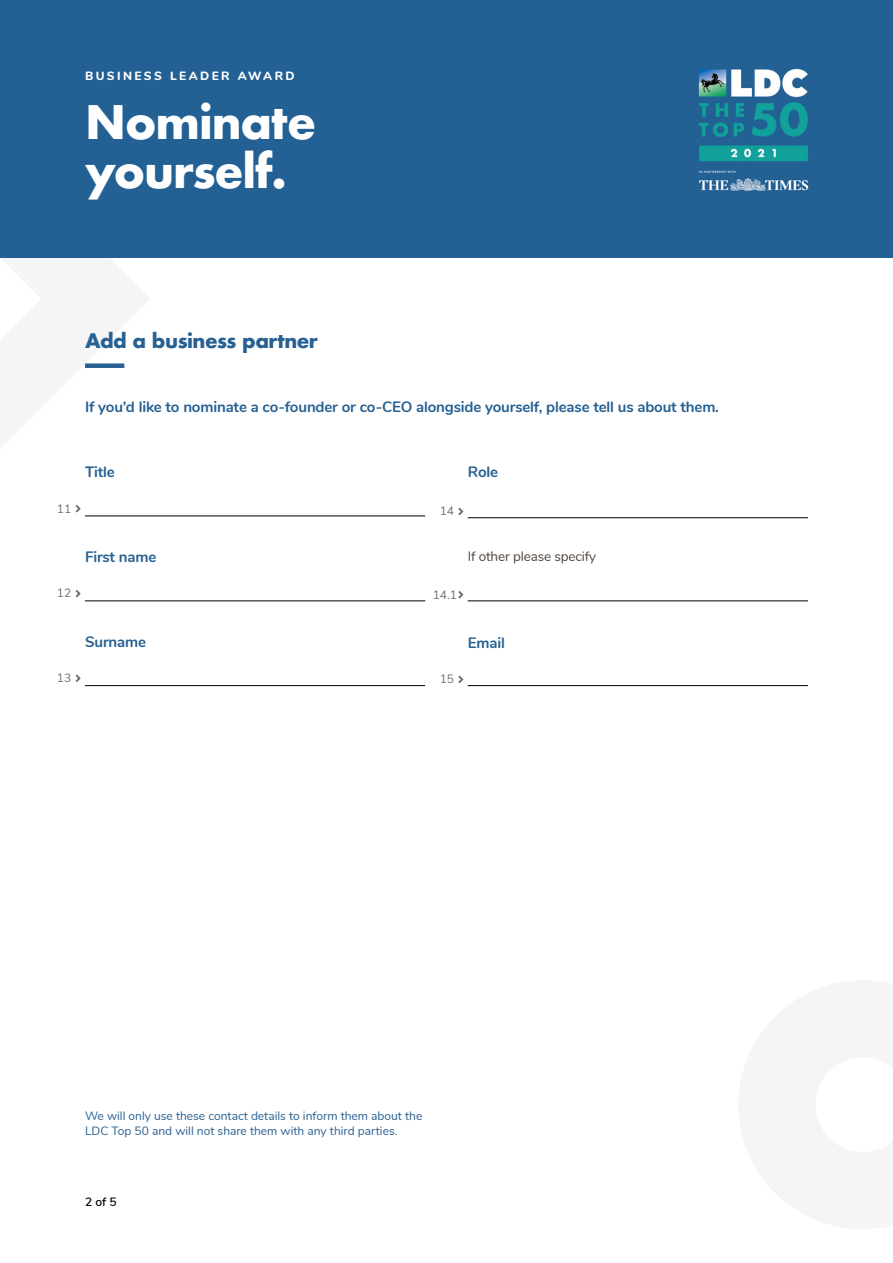
<style>
.page{position:relative;width:893px;height:1263px;background:#fff}
.page>*{position:absolute;margin:0;border:0;box-sizing:border-box;transform-origin:0 0}
.t1{font:700 45px/49.5px "Futura";letter-spacing:-.025em;color:#fff}
.t2{font:700 19.5px "Futura";letter-spacing:-.025em;color:#276092}
.t3{font:700 15px "Nunito";letter-spacing:-.01em;color:#266093}
.t4{font:13.5px "Nunito";letter-spacing:-.01em;color:#4e433e}
.t5{font:12px/15px "Nunito";color:#276092}
.t6{font:800 12px "Nunito";letter-spacing:.2em;color:#fff}
.t7{font:12px "Nunito";letter-spacing:-.01em;color:#706f6f}
.t8{font:600 12px "Nunito";color:#000}
</style>
<div class="page">
<svg style="left:458px;top:508px;width:5px;height:7px"></svg>
<svg style="left:76px;top:505px;width:5px;height:7px"></svg>
<svg style="left:76px;top:590px;width:5px;height:7px"></svg>
<svg style="left:458px;top:591px;width:5px;height:7px"></svg>
<svg style="left:76px;top:674px;width:5px;height:8px"></svg>
<svg style="left:458px;top:675px;width:5px;height:8px"></svg>
<div style="left:0;top:0;width:893px;height:258px;background:#236194"></div>
<div style="left:85px;top:363px;width:39px;height:5px;background:#276092"></div>
<hr style="left:85px;top:516px;width:340px;height:1px;background:#000">
<hr style="left:85px;top:601px;width:340px;height:1px;background:#000">
<hr style="left:468px;top:601px;width:340px;height:1px;background:#000">
<hr style="left:85px;top:685px;width:340px;height:1px;background:#000">
<hr style="left:468px;top:685px;width:340px;height:1px;background:#000">
<hr style="left:468px;top:517px;width:340px;height:1px;background:#000">
<img style="left:698px;top:68px;width:111px;height:124px">
<p class="t6" style="left:85px;top:67px;width:211px">BUSINESS LEADER AWARD</p>
<h1 class="t1" style="left:85px;top:97px;width:233px">Nominate yourself.</h1>
<h2 class="t2" style="left:85px;top:326px;width:234px">Add a business partner</h2>
<p class="t3" style="left:85px;top:396px;width:635px">If you’d like to nominate a co-founder or co-CEO alongside yourself, please tell us about them.</p>
<p class="t3" style="left:85px;top:460px;width:31px">Title</p>
<p class="t3" style="left:468px;top:460px;width:32px">Role</p>
<p class="t7" style="left:57px;top:500px;width:16px">11</p>
<p class="t7" style="left:440px;top:502px;width:16px">14</p>
<p class="t3" style="left:85px;top:545px;width:73px">First name</p>
<p class="t4" style="left:468px;top:547px;width:130px">If other please specify</p>
<p class="t7" style="left:57px;top:584px;width:16px">12</p>
<p class="t7" style="left:433px;top:586px;width:25px">14.1</p>
<p class="t3" style="left:85px;top:630px;width:63px">Surname</p>
<p class="t3" style="left:468px;top:631px;width:39px">Email</p>
<p class="t7" style="left:57px;top:669px;width:16px">13</p>
<p class="t7" style="left:440px;top:670px;width:16px">15</p>
<p class="t5" style="left:85px;top:1108px;width:339px">We will only use these contact details to inform them about the<br>LDC Top 50 and will not share them with any third parties.</p>
<p class="t8" style="left:85px;top:1193px;width:33px">2 of 5</p>
</div>
